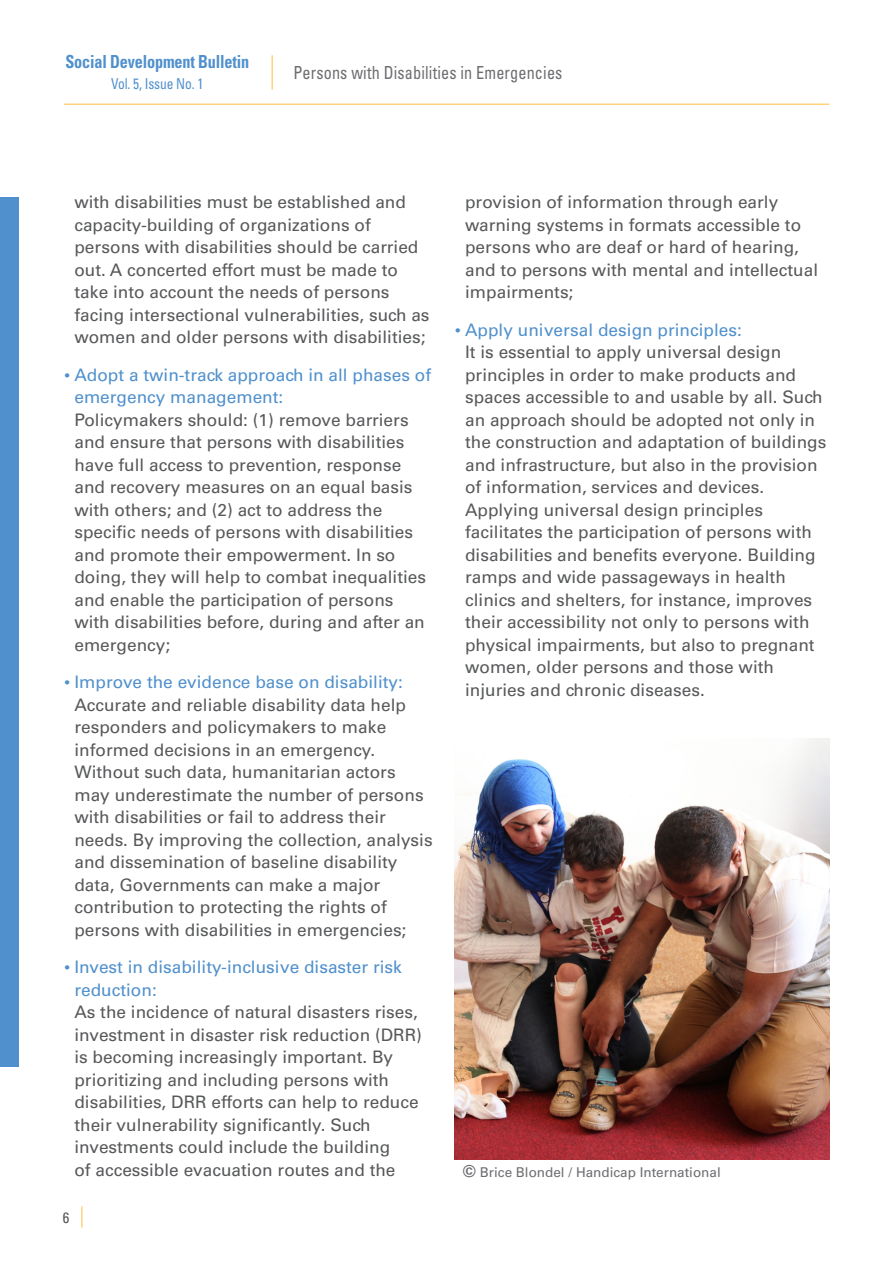
<style>
.page{position:relative;width:893px;height:1263px;background:#fff}
.page>*{position:absolute;margin:0;border:0;box-sizing:border-box;transform-origin:0 0}
.t1{font:condensed 18px "Univers LT Std";letter-spacing:.01em;color:#6c6d70;scale:.9 1}
.t2{font:700 condensed 18px "Univers LT Std";letter-spacing:-.01em;color:#5090cc;scale:.9 1}
.t3{font:17.25px/22.5px "Univers LT Std";color:#57585a}
.t4{font:condensed 15px "Univers LT Std";letter-spacing:-.01em;color:#5090cc;scale:.9 1}
.t5{font:condensed 15px "Univers LT Std";color:#57585a}
.t6{font:13.5px "Univers LT Std";color:#6c6d70}
.s1{color:#5090cc}
.s2{font-weight:700;font-size:16.5px}
</style>
<div class="page">
<svg style="left:82px;top:1206px;width:1px;height:22px"></svg>
<hr style="left:272px;top:55px;width:1px;height:35px;background:#febd3b">
<hr style="left:64px;top:104px;width:765px;height:1px;background:#febd3b">
<div style="left:0;top:197px;width:19px;height:869px;background:#5090cc"></div>
<img style="left:454px;top:739px;width:375px;height:421px">
<p class="t2" style="left:65px;top:51px;width:206px">Social Development Bulletin</p>
<p class="t4" style="left:111px;top:74px;width:104px">Vol. 5, Issue No. 1</p>
<p class="t1" style="left:293px;top:61px;width:300px">Persons with Disabilities in Emergencies</p>
<p class="t3" style="left:74px;top:191px;width:357px">with disabilities must be established and capacity-building of organizations of persons with disabilities should be carried out. A concerted effort must be made to take into account the needs of persons facing intersectional vulnerabilities, such as women and older persons with disabilities;</p>
<p class="t3" style="left:74px;top:363px;width:358px;text-indent:-11px"><span class="s1">• Adopt a twin-track approach in all phases of emergency management:<br></span>Policymakers should: (1) remove barriers and ensure that persons with disabilities have full access to prevention, response and recovery measures on an equal basis with others; and (2) act to address the specific needs of persons with disabilities and promote their empowerment. In so doing, they will help to combat inequalities and enable the participation of persons with disabilities before, during and after an emergency;</p>
<p class="t3" style="left:74px;top:671px;width:360px;text-indent:-11px"><span class="s1">• Improve the evidence base on disability:<br></span>Accurate and reliable disability data help responders and policymakers to make informed decisions in an emergency.<br>Without such data, humanitarian actors may underestimate the number of persons with disabilities or fail to address their needs. By improving the collection, analysis and dissemination of baseline disability data, Governments can make a major contribution to protecting the rights of persons with disabilities in emergencies;</p>
<p class="t3" style="left:74px;top:956px;width:349px;text-indent:-11px"><span class="s1">• Invest in disability-inclusive disaster risk reduction:<br></span>As the incidence of natural disasters rises, investment in disaster risk reduction (DRR) is becoming increasingly important. By prioritizing and including persons with disabilities, DRR efforts can help to reduce their vulnerability significantly. Such investments could include the building<br>of accessible evacuation routes and the</p>
<p class="t5" style="left:63px;top:1208px;width:8px">6</p>
<p class="t3" style="left:465px;top:191px;width:355px">provision of information through early warning systems in formats accessible to persons who are deaf or hard of hearing, and to persons with mental and intellectual impairments;</p>
<p class="t3" style="left:465px;top:318px;width:363px;text-indent:-11px"><span class="s1">• Apply universal design principles:<br></span>It is essential to apply universal design principles in order to make products and spaces accessible to and usable by all. Such an approach should be adopted not only in the construction and adaptation of buildings and infrastructure, but also in the provision of information, services and devices.<br>Applying universal design principles facilitates the participation of persons with disabilities and benefits everyone. Building ramps and wide passageways in health clinics and shelters, for instance, improves their accessibility not only to persons with physical impairments, but also to pregnant women, older persons and those with injuries and chronic diseases.</p>
<p class="t6" style="left:463px;top:1164px;width:259px"><span class="s2">©</span> Brice Blondel / Handicap International</p>
</div>
